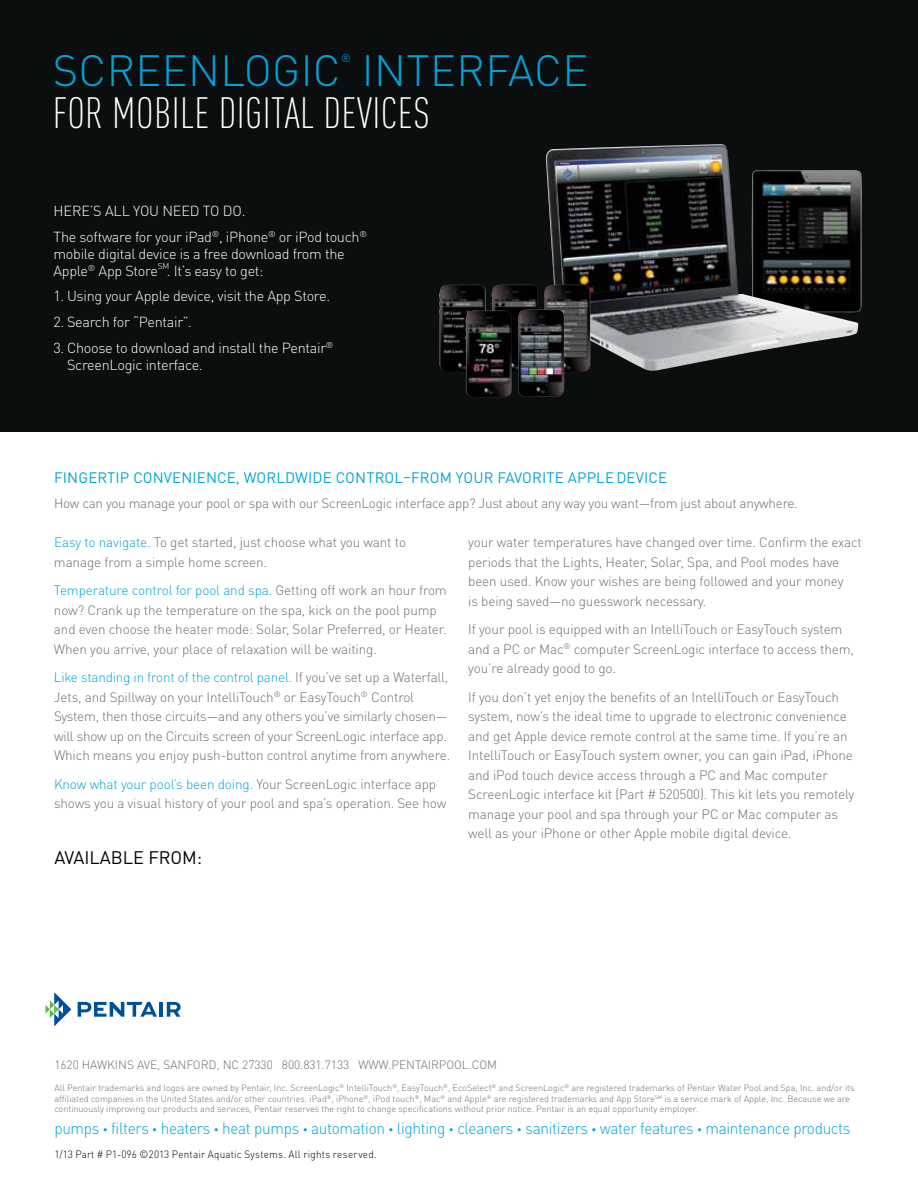
<style>
.page{position:relative;width:918px;height:1188px;background:#fff}
.page>*{position:absolute;margin:0;border:0;box-sizing:border-box;transform-origin:0 0}
.t1{font:300 condensed 43.2px "DIN Pro";letter-spacing:.01em;color:#fff}
.t2{font:300 43.2px "DIN Pro";letter-spacing:.01em;color:#00a3d8}
.t3{font:18px "DIN Pro";color:#000}
.t4{font:300 16.2px "DIN Pro";letter-spacing:-.02em;color:#00a3d8;scale:.95 1}
.t5{font:15px "DIN Pro";letter-spacing:.01em;color:#00a3d8}
.t6{font:300 14.4px/16.8px "DIN Pro";letter-spacing:-.02em;color:#fff}
.t7{font:300 13.5px/19.5px "DIN Pro";letter-spacing:-.01em;color:#6d6e71}
.t8{font:300 12px "DIN Pro";letter-spacing:-.005em;color:#6d6e71}
.t9{font:300 10.8px "DIN Pro";color:#00a3d8}
.t10{font:300 10.5px "DIN Pro";letter-spacing:.02em;color:#000;scale:.95 1}
.t11{font:300 9px/10.5px "DIN Pro";color:#6d6e71}
.s1{color:#00a3d8}
.s2{font-size:9.75px}
</style>
<div class="page">
<svg style="left:45px;top:992px;width:26px;height:34px"></svg>
<svg style="left:78px;top:1002px;width:79px;height:15px"></svg>
<hr style="left:159px;top:1002px;width:4px;height:15px;background:#004f9a">
<svg style="left:167px;top:1002px;width:14px;height:15px"></svg>
<div style="left:0;top:0;width:918px;height:432px;background:#0b0e0e"></div>
<img style="left:858px;top:170px;width:4px;height:142px">
<img style="left:546px;top:144px;width:312px;height:227px">
<img style="left:544px;top:285px;width:47px;height:87px">
<img style="left:439px;top:285px;width:47px;height:87px">
<img style="left:492px;top:285px;width:46px;height:86px">
<img style="left:518px;top:309px;width:47px;height:88px">
<img style="left:466px;top:310px;width:46px;height:88px">
<h1 class="t2" style="left:53px;top:37px;width:110px">Screenlo</h1>
<h1 class="t2" style="left:272px;top:37px;width:46px">gic</h1>
<p class="t9" style="left:341px;top:50px;width:11px">®</p>
<h1 class="t2" style="left:362px;top:37px;width:39px">Inte</h1>
<h1 class="t2" style="left:457px;top:37px;width:54px">rface</h1>
<h1 class="t1" style="left:53px;top:82px;width:379px">FOR MOBILE DIGITAL DEVICES</h1>
<p class="t6" style="left:54px;top:197px;width:315px;line-height:25.8px;text-indent:149px">todo.<br>The software for your iPad<sup>®</sup>, iPhone<sup>®</sup> or iPod touch<sup>®</sup></p>
<p class="t6" style="left:54px;top:244px;width:293px">mobile digital device is a free download from the<br>Apple<sup>®</sup> App Store<sup>SM</sup>. It’s easy to get:</p>
<p class="t6" style="left:54px;top:287px;width:278px">1. Using your Apple device, visit the App Store.</p>
<p class="t6" style="left:54px;top:312px;width:140px">2. Search for “Pentair”.</p>
<p class="t6" style="left:67px;top:338px;width:268px;text-indent:-13px">3. Choose to download and install the Pentair<sup>®<br></sup>ScreenLogic interface.</p>
<p class="t6" style="left:54px;top:201px;width:61px">Here’s all</p>
<p class="t6" style="left:133px;top:201px;width:10px">you</p>
<p class="t6" style="left:162px;top:201px;width:10px">need</p>
<p class="t5" style="left:54px;top:465px;width:524px">FI NGERTIP CONVENI ENCE, WORLDWI DE CONTROL–FROM YOUR FAVORITE APP</p>
<p class="t5" style="left:596px;top:465px;width:72px">LEDEVICE</p>
<p class="t7" style="left:54px;top:492px;width:745px">How can you manage your pool or spa with our ScreenLogic interface app? Just about any way you want—from just about anywhere.</p>
<p class="t7" style="left:54px;top:531px;width:354px"><span class="s1">Easy to navigate.</span> To get started, just choose what you want to manage from a simple home screen.</p>
<p class="t7" style="left:54px;top:579px;width:394px"><span class="s1">Temperature control for pool and spa.</span> Getting off work an hour from now? Crank up the temperature on the spa, kick on the pool pump and even choose the heater mode: Solar, Solar Preferred, or Heater.<br>When you arrive, your place of relaxation will be waiting.</p>
<p class="t7" style="left:54px;top:666px;width:398px"><span class="s1">Like standing in front of the control panel.</span> If you’ve set up a Waterfall, Jets, and Spillway on your IntelliTouch<sup>®</sup> or EasyTouch<sup>®</sup> Control System, then those circuits—and any others you’ve similarly chosen— will show up on the Circuits screen of your ScreenLogic interface app.<br>Which means you enjoy push-button control anytime from anywhere.</p>
<p class="t7" style="left:54px;top:773px;width:394px"><span class="s1">Know what your pool’s been doing.</span> Your ScreenLogic interface app shows you a visual history of your pool and spa’s operation. See how</p>
<h2 class="t3" style="left:54px;top:843px;width:47px">AVAILABLE</h2>
<h2 class="t3" style="left:148px;top:843px;width:13px">FROM</h2>
<h2 class="t3" style="left:197px;top:843px;width:7px">:</h2>
<p class="t7" style="left:468px;top:531px;width:395px">your water temperatures have changed over time. Confirm the exact periods that the Lights, Heater, Solar, Spa, and Pool modes have been used. Know your wishes are being followed and your money<br>is being saved—no guesswork necessary.</p>
<p class="t7" style="left:468px;top:618px;width:387px">If your pool is equipped with an IntelliTouch or EasyTouch system and a PC or Mac<sup>®</sup> computer ScreenLogic interface to access them, you’re already good to go.</p>
<p class="t7" style="left:468px;top:686px;width:388px">If you don’t yet enjoy the benefits of an IntelliTouch or EasyTouch system, now’s the ideal time to upgrade to electronic convenience and get Apple device remote control at the same time. If you’re an IntelliTouch or EasyTouch system owner, you can gain iPad, iPhone and iPod touch device access through a PC and Mac computer ScreenLogic interface kit (Part # 520500). This kit lets you remotely manage your pool and spa through your PC or Mac computer as well as your iPhone or other Apple mobile digital device.</p>
<p class="t8" style="left:54px;top:1055px;width:444px">1620 HAWKINS AVE, SANFORD, NC 27330 800.831.7133 WWW.PENTAIRPOOL.COM</p>
<p class="t11" style="left:54px;top:1082px;width:802px">All Pentair trademarks and logos are owned by Pentair, Inc. ScreenLogic<sup>®</sup> IntelliTouch<sup>®</sup>, EasyTouch<sup>®</sup>, EcoSelect<sup>®</sup> and ScreenLogic<sup>®</sup> are registered trademarks of Pentair Water Pool and Spa, Inc. and/or its affiliated companies in the United States and/or other countries. iPad<sup>®</sup>, iPhone<sup>®</sup>, iPod touch<sup>®</sup>, Mac<sup>®</sup> and Apple<sup>®</sup> are registered trademarks and App Store<sup>SM</sup> is a service mark of Apple, Inc. Because we are continuously improving our products and services, Pentair reserves the right to change specifications without prior notice. Pentair is an equal opportunity employer.</p>
<p class="t4" style="left:54px;top:1116px;width:840px">pumps <span class="s2">•</span> filters <span class="s2">•</span> heaters <span class="s2">•</span> heat pumps <span class="s2">•</span> automation <span class="s2">•</span> lighting <span class="s2">•</span> cleaners <span class="s2">•</span> sanitizers <span class="s2">•</span> water features <span class="s2">•</span> maintenance products</p>
<p class="t10" style="left:54px;top:1146px;width:341px">1/13 Part # P1-096 ©2013 Pentair Aquatic Systems. All rights reserved.</p>
</div>
